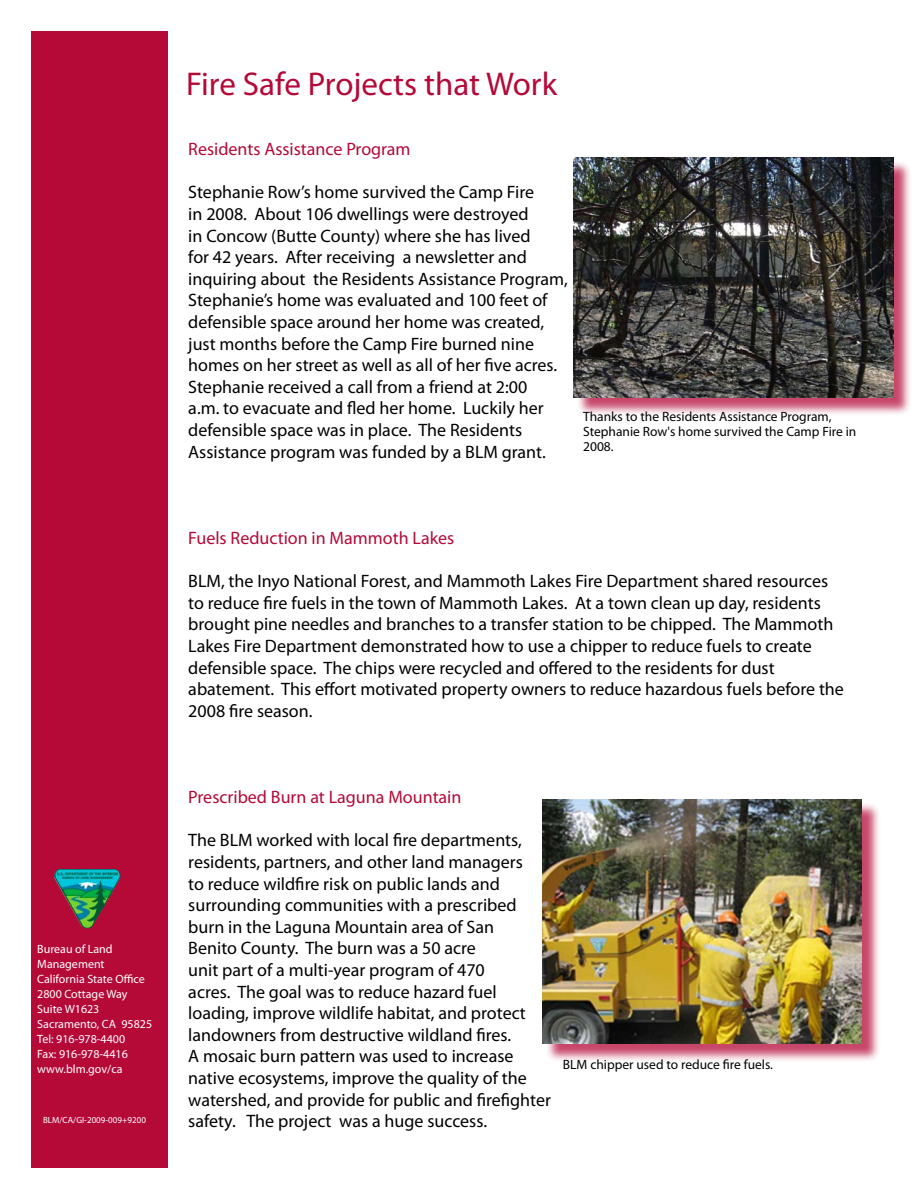
<style>
.page{position:relative;width:918px;height:1188px;background:#fff}
.page>*{position:absolute;margin:0;border:0;box-sizing:border-box;transform-origin:0 0}
.Folio{font:33px "Myriad Pro";color:#b50938}
.t1{font:18px/21.6px "Myriad Pro";color:#000}
.t2{font:18px "Myriad Pro";color:#b50938}
.Folio-2{font:13.5px/15px "Myriad Pro";color:#000}
.Company_Address{font:12px/15px "Myriad Pro";color:#fff}
.Folio-3{font:9px "Myriad Pro";color:#fff}
</style>
<div class="page">
<div style="left:32px;top:31px;width:136px;height:1136px;background:#b50938"></div>
<img style="left:54px;top:869px;width:67px;height:60px">
<div style="left:576px;top:160px;width:342px;height:262px;background:#b50938;opacity:.75"></div>
<div style="left:545px;top:802px;width:342px;height:270px;background:#b50938;opacity:.75"></div>
<img style="left:543px;top:800px;width:319px;height:244px">
<img style="left:574px;top:158px;width:319px;height:239px">
<p class="Company_Address" style="left:37px;top:941px;width:77px">Bureau of Land</p>
<p class="Company_Address" style="left:37px;top:956px;width:69px">Management</p>
<p class="Company_Address" style="left:37px;top:971px;width:109px">California State Office</p>
<p class="Company_Address" style="left:37px;top:986px;width:92px">2800 Cottage Way</p>
<p class="Company_Address" style="left:37px;top:1001px;width:116px">Suite W1623<br>Sacramento, CA 95825</p>
<p class="Company_Address" style="left:37px;top:1031px;width:89px">Tel: 916-978-4400</p>
<p class="Company_Address" style="left:37px;top:1046px;width:92px">Fax: 916-978-4416</p>
<p class="Company_Address" style="left:37px;top:1061px;width:87px">www.blm.gov/ca</p>
<p class="Folio-3" style="left:43px;top:1114px;width:104px">BLM/CA/GI-2009-009+9200</p>
<p class="Folio" style="left:186px;top:64px;width:373px">Fire Safe Projects that Work</p>
<p class="t2" style="left:188px;top:138px;width:224px">Residents Assistance Program</p>
<p class="t1" style="left:188px;top:181px;width:381px">Stephanie Row’s home survived the Camp Fire<br>in 2008. About 106 dwellings were destroyed<br>in Concow (Butte County) where she has lived<br>for 42 years. After receiving a newsletter and inquiring about the Residents Assistance Program, Stephanie’s home was evaluated and 100 feet of defensible space around her home was created, just months before the Camp Fire burned nine homes on her street as well as all of her five acres.<br>Stephanie received a call from a friend at 2:00<br>a.m. to evacuate and fled her home. Luckily her defensible space was in place. The Residents Assistance program was funded by a BLM grant.</p>
<p class="Folio-2" style="left:583px;top:408px;width:275px">Thanks to the Residents Assistance Program,<br>Stephanie Row's home survived the Camp Fire in<br>2008.</p>
<p class="t2" style="left:188px;top:527px;width:267px">Fuels Reduction in Mammoth Lakes</p>
<p class="t1" style="left:188px;top:570px;width:657px">BLM, the Inyo National Forest, and Mammoth Lakes Fire Department shared resources to reduce fire fuels in the town of Mammoth Lakes. At a town clean up day, residents brought pine needles and branches to a transfer station to be chipped. The Mammoth Lakes Fire Department demonstrated how to use a chipper to reduce fuels to create defensible space. The chips were recycled and offered to the residents for dust abatement. This effort motivated property owners to reduce hazardous fuels before the 2008 fire season.</p>
<p class="t2" style="left:188px;top:786px;width:275px">Prescribed Burn at Laguna Mountain</p>
<p class="t1" style="left:188px;top:829px;width:364px">The BLM worked with local fire departments, residents, partners, and other land managers<br>to reduce wildfire risk on public lands and surrounding communities with a prescribed burn in the Laguna Mountain area of San<br>Benito County. The burn was a 50 acre<br>unit part of a multi-year program of 470<br>acres. The goal was to reduce hazard fuel loading, improve wildlife habitat, and protect landowners from destructive wildland fires.<br>A mosaic burn pattern was used to increase native ecosystems, improve the quality of the watershed, and provide for public and firefighter safety. The project was a huge success.</p>
<p class="Folio-2" style="left:563px;top:1056px;width:212px">BLM chipper used to reduce fire fuels.</p>
</div>
